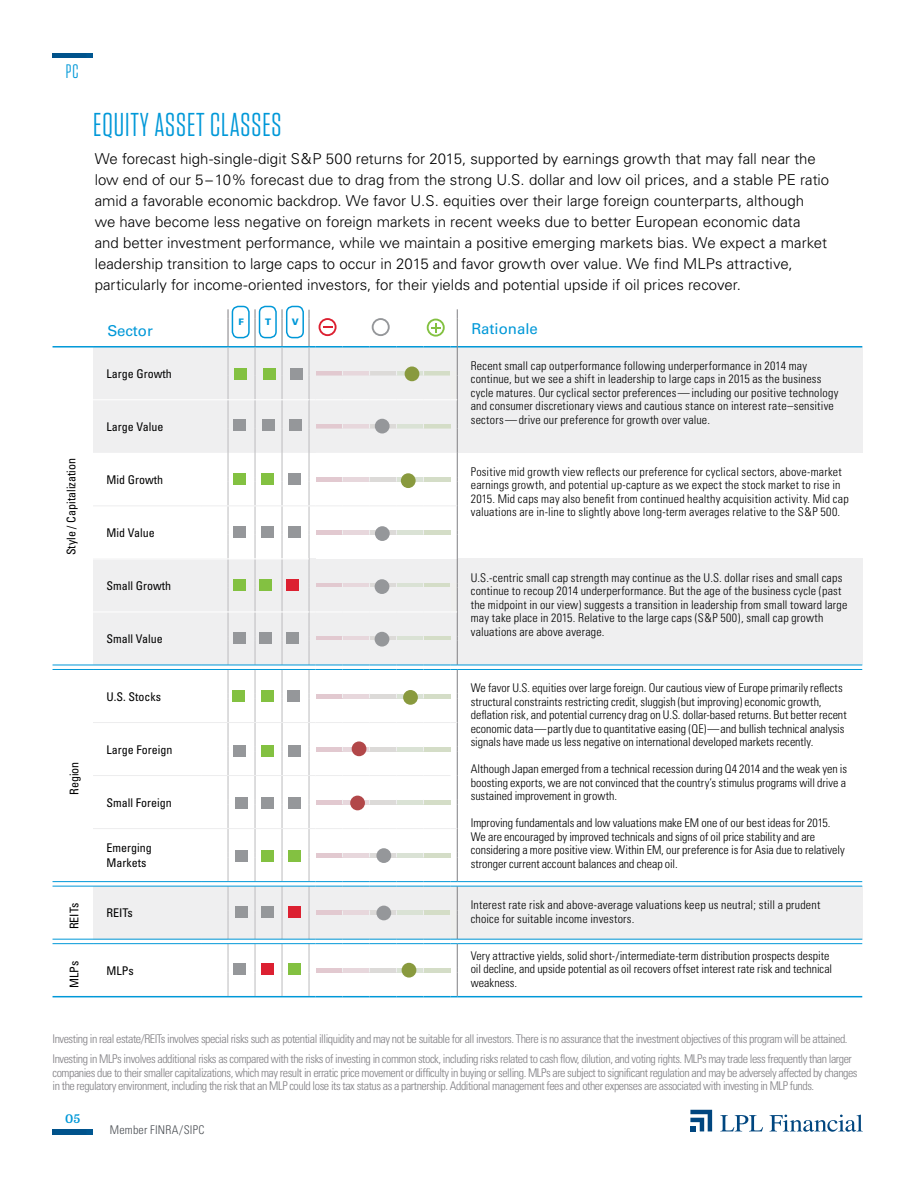
<style>
.page{position:relative;width:918px;height:1188px;background:#fff}
.page>*{position:absolute;margin:0;border:0;box-sizing:border-box;transform-origin:0 0}
.t1{font:33px "Tungsten Narrow";letter-spacing:.03em;color:#0098d8}
.t2{font:19.5px "Tungsten Narrow";color:#0098d8}
.t3{font:300 15px/21px "Univers";color:#000}
.t4{font:15px "Univers";color:#0098d8}
.t5{font:300 condensed 12px/13.5px "Univers";letter-spacing:.005em;color:#000}
.t6{font:300 condensed 12px/20.2px "Univers";letter-spacing:-.04em;color:#807f83}
.t7{font:condensed 12px/15px "Univers";color:#000}
.t8{font:300 condensed 12px "Univers";letter-spacing:.015em;color:#4b4f54}
.t9{font:700 12px "Domine";color:#0098d8}
.t10{font:900 9px "Univers";color:#0098d8}
</style>
<div class="page">
<svg style="left:720px;top:1115px;width:43px;height:16px"></svg>
<svg style="left:770px;top:1115px;width:93px;height:17px"></svg>
<svg style="left:690px;top:1110px;width:22px;height:21px"></svg>
<img style="left:53px;top:54px;width:40px;height:4px">
<img style="left:53px;top:1130px;width:40px;height:4px">
<div style="left:457px;top:347px;width:405px;height:106px;background:#efeff0"></div>
<div style="left:457px;top:559px;width:405px;height:106px;background:#efeff0"></div>
<div style="left:457px;top:886px;width:405px;height:53px;background:#efeff0"></div>
<hr style="left:53px;top:346px;width:40px;height:2px;background:#0098d8">
<hr style="left:457px;top:346px;width:405px;height:2px;background:#0098d8">
<hr style="left:457px;top:881px;width:405px;height:1px;background:#0098d8">
<hr style="left:457px;top:939px;width:405px;height:1px;background:#0098d8">
<hr style="left:53px;top:886px;width:40px;height:1px;background:#0098d8">
<hr style="left:53px;top:943px;width:40px;height:1px;background:#0098d8">
<hr style="left:457px;top:886px;width:405px;height:1px;background:#0098d8">
<hr style="left:457px;top:943px;width:405px;height:1px;background:#0098d8">
<hr style="left:53px;top:881px;width:40px;height:1px;background:#0098d8">
<hr style="left:53px;top:939px;width:40px;height:1px;background:#0098d8">
<hr style="left:53px;top:996px;width:40px;height:1px;background:#0098d8">
<hr style="left:457px;top:996px;width:405px;height:1px;background:#0098d8">
<hr style="left:53px;top:665px;width:40px;height:1px;background:#0098d8">
<hr style="left:457px;top:665px;width:405px;height:1px;background:#0098d8">
<hr style="left:53px;top:669px;width:40px;height:1px;background:#0098d8">
<hr style="left:457px;top:669px;width:405px;height:1px;background:#0098d8">
<svg style="left:93px;top:309px;width:365px;height:688px"></svg>
<div style="left:232px;top:306px;width:18px;height:32px;border:2px solid #0098d8;border-radius:6px"></div>
<div style="left:259px;top:306px;width:18px;height:32px;border:2px solid #0098d8;border-radius:6px"></div>
<div style="left:286px;top:306px;width:18px;height:32px;border:2px solid #0098d8;border-radius:6px"></div>
<h2 class="t2" style="left:66px;top:62px;width:14px">PC</h2>
<p class="t7" style="left:64px;top:555px;width:99px;rotate:-90deg">Style / Capitalization</p>
<h1 class="t1" style="left:93px;top:108px;width:190px">EQUITY ASSET CLASSES</h1>
<p class="t3" style="left:95px;top:148px;width:736px">We forecast high-single-digit S&amp;P 500 returns for 2015, supported by earnings growth that may fall near the low end of our 5–10% forecast due to drag from the strong U.S. dollar and low oil prices, and a stable PE ratio amid a favorable economic backdrop. We favor U.S. equities over their large foreign counterparts, although<br>we have become less negative on foreign markets in recent weeks due to better European economic data<br>and better investment performance, while we maintain a positive emerging markets bias. We expect a market leadership transition to large caps to occur in 2015 and favor growth over value. We find MLPs attractive, particularly for income-oriented investors, for their yields and potential upside if oil prices recover.</p>
<p class="t10" style="left:238px;top:316px;width:7px">F</p>
<p class="t10" style="left:265px;top:316px;width:8px">T</p>
<p class="t10" style="left:292px;top:316px;width:9px">V</p>
<p class="t4" style="left:107px;top:322px;width:47px">Sector</p>
<p class="t4" style="left:472px;top:319px;width:68px">Rationale</p>
<p class="t7" style="left:107px;top:366px;width:67px">Large Growth</p>
<p class="t5" style="left:471px;top:359px;width:369px">Recent small cap outperformance following underperformance in 2014 may continue, but we see a shift in leadership to large caps in 2015 as the business cycle matures. Our cyclical sector preferences—including our positive technology and consumer discretionary views and cautious stance on interest rate–sensitive sectors—drive our preference for growth over value.</p>
<p class="t7" style="left:107px;top:419px;width:58px">Large Value</p>
<p class="t7" style="left:107px;top:472px;width:58px">Mid Growth</p>
<p class="t5" style="left:471px;top:465px;width:379px">Positive mid growth view reflects our preference for cyclical sectors, above-market earnings growth, and potential up-capture as we expect the stock market to rise in 2015. Mid caps may also benefit from continued healthy acquisition activity. Mid cap valuations are in-line to slightly above long-term averages relative to the S&amp;P 500.</p>
<p class="t7" style="left:107px;top:525px;width:50px">Mid Value</p>
<p class="t7" style="left:107px;top:578px;width:66px">Small Growth</p>
<p class="t5" style="left:471px;top:571px;width:378px">U.S.-centric small cap strength may continue as the U.S. dollar rises and small caps continue to recoup 2014 underperformance. But the age of the business cycle (past the midpoint in our view) suggests a transition in leadership from small toward large may take place in 2015. Relative to the large caps (S&amp;P 500), small cap growth valuations are above average.</p>
<p class="t7" style="left:107px;top:631px;width:58px">Small Value</p>
<p class="t7" style="left:67px;top:795px;width:35px;rotate:-90deg">Region</p>
<p class="t7" style="left:67px;top:929px;width:28px;rotate:-90deg">REITs</p>
<p class="t7" style="left:67px;top:988px;width:29px;rotate:-90deg">MLPs</p>
<p class="t7" style="left:107px;top:689px;width:56px">U.S. Stocks</p>
<p class="t5" style="left:471px;top:682px;width:377px">We favor U.S. equities over large foreign. Our cautious view of Europe primarily reflects structural constraints restricting credit, sluggish (but improving) economic growth, deflation risk, and potential currency drag on U.S. dollar-based returns. But better recent economic data—partly due to quantitative easing (QE)—and bullish technical analysis signals have made us less negative on international developed markets recently.</p>
<p class="t5" style="left:471px;top:763px;width:378px;text-align:justify">Although Japan emerged from a technical recession during Q4 2014 and the weak yen is boosting exports, we are not convinced that the country’s stimulus programs will drive a sustained improvement in growth.</p>
<p class="t5" style="left:471px;top:817px;width:376px">Improving fundamentals and low valuations make EM one of our best ideas for 2015.<br>We are encouraged by improved technicals and signs of oil price stability and are considering a more positive view. Within EM, our preference is for Asia due to relatively stronger current account balances and cheap oil.</p>
<p class="t7" style="left:107px;top:742px;width:67px">Large Foreign</p>
<p class="t7" style="left:107px;top:795px;width:67px">Small Foreign</p>
<p class="t7" style="left:107px;top:840px;width:47px">Emerging<br>Markets</p>
<p class="t7" style="left:107px;top:906px;width:28px">REITs</p>
<p class="t5" style="left:471px;top:898px;width:351px">Interest rate risk and above-average valuations keep us neutral; still a prudent choice for suitable income investors.</p>
<p class="t7" style="left:107px;top:963px;width:29px">MLPs</p>
<p class="t5" style="left:471px;top:949px;width:363px">Very attractive yields, solid short-/intermediate-term distribution prospects despite oil decline, and upside potential as oil recovers offset interest rate risk and technical weakness.</p>
<p class="t6" style="left:52px;top:1029px;width:801px">Investing in real estate/REITs involves special risks such as potential illiquidity and may not be suitable for all investors. There is no assurance that the investment objectives of this program will be attained.<br>Investing in MLPs involves additional risks as compared with the risks of investing in common stock, including risks related to cash flow, dilution, and voting rights. MLPs may trade less frequently than larger</p>
<p class="t6" style="left:52px;top:1066px;width:807px;line-height:13.5px">companies due to their smaller capitalizations, which may result in erratic price movement or difficulty in buying or selling. MLPs are subject to significant regulation and may be adversely affected by changes in the regulatory environment, including the risk that an MLP could lose its tax status as a partnership. Additional management fees and other expenses are associated with investing in MLP funds.</p>
<p class="t9" style="left:65px;top:1112px;width:16px">05</p>
<p class="t8" style="left:110px;top:1122px;width:96px">Member FINRA/SIPC</p>
</div>
